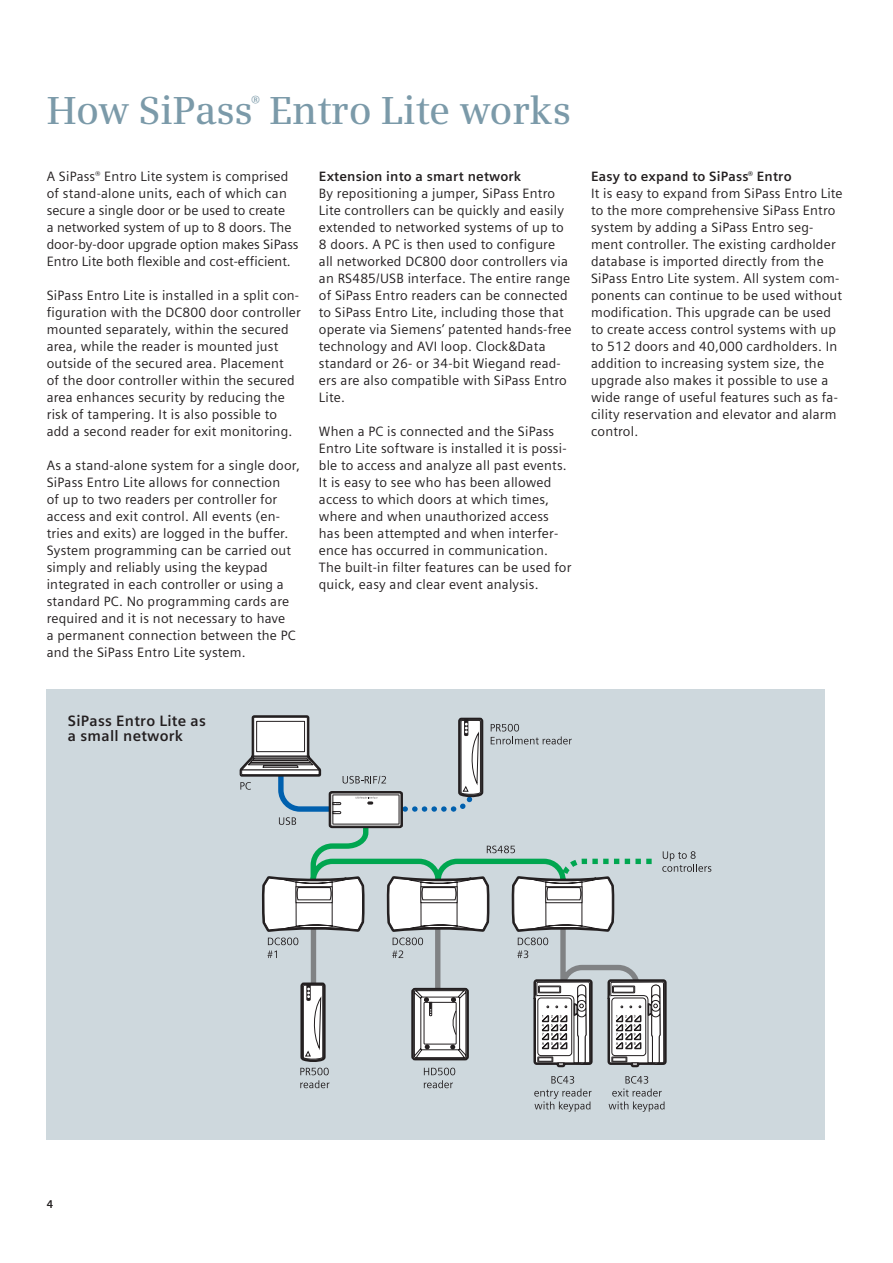
<style>
.page{position:relative;width:893px;height:1263px;background:#fff}
.page>*{position:absolute;margin:0;border:0;box-sizing:border-box;transform-origin:0 0}
.t1{font:600 39px "Siemens Serif OT";letter-spacing:-.005em;color:#7b9aa9}
.t2{font:700 15px/14.9px "Siemens Sans OT";letter-spacing:.02em;color:#231f20}
.t3{font:600 15px "Siemens Serif OT";color:#7b9aa9}
.t4{font:13.5px/17px "Siemens Sans OT";letter-spacing:.015em;color:#231f20}
.t5{font:700 13.5px "Siemens Sans OT";letter-spacing:.015em;color:#231f20}
.t6{font:700 11.25px "Siemens Sans OT";color:#231f20}
.s1{font-weight:700}
</style>
<div class="page">
<div style="left:47px;top:689px;width:778px;height:451px;background:#ced8dd"></div>
<svg style="left:239px;top:715px;width:472px;height:397px"></svg>
<h1 class="t1" style="left:47px;top:92px;width:526px">How SiPass Entro Lite works</h1>
<p class="t3" style="left:251px;top:95px;width:10px">®</p>
<p class="t4" style="left:47px;top:168px;width:253px">A SiPass<sup>®</sup> Entro Lite system is comprised of stand-alone units, each of which can secure a single door or be used to create<br>a networked system of up to 8 doors. The door-by-door upgrade option makes SiPass Entro Lite both flexible and cost-efficient.</p>
<p class="t4" style="left:47px;top:287px;width:256px">SiPass Entro Lite is installed in a split con&shy;figuration with the DC800 door controller mounted separately, within the secured area, while the reader is mounted just outside of the secured area. Placement<br>of the door controller within the secured area enhances security by reducing the risk of tampering. It is also possible to add a second reader for exit monitoring.</p>
<p class="t4" style="left:47px;top:457px;width:255px">As a stand-alone system for a single door, SiPass Entro Lite allows for connection<br>of up to two readers per controller for access and exit control. All events (en&shy;tries and exits) are logged in the buffer.<br>System programming can be carried out simply and reliably using the keypad integrated in each controller or using a standard PC. No programming cards are required and it is not necessary to have<br>a permanent connection between the PC and the SiPass Entro Lite system.</p>
<p class="t5" style="left:319px;top:170px;width:204px">Extension into a smart network</p>
<p class="t4" style="left:319px;top:185px;width:254px">By repositioning a jumper, SiPass Entro Lite controllers can be quickly and easily extended to networked systems of up to 8 doors. A PC is then used to configure all networked DC800 door controllers via an RS485/USB interface. The entire range of SiPass Entro readers can be connected to SiPass Entro Lite, including those that operate via Siemens’ patented hands-free technology and AVI loop. Clock&amp;Data standard or 26- or 34-bit Wiegand read&shy;ers are also compatible with SiPass Entro Lite.</p>
<p class="t4" style="left:319px;top:423px;width:254px">When a PC is connected and the SiPass Entro Lite software is installed it is possi&shy;ble to access and analyze all past events.<br>It is easy to see who has been allowed access to which doors at which times, where and when unauthorized access has been attempted and when interfer&shy;ence has occurred in communication.<br>The built-in filter features can be used for quick, easy and clear event analysis.</p>
<p class="t4" style="left:591px;top:168px;width:253px"><span class="s1">Easy to expand to SiPass</span><sup>®</sup> <span class="s1">Entro<br></span>It is easy to expand from SiPass Entro Lite to the more comprehensive SiPass Entro system by adding a SiPass Entro seg&shy;ment controller. The existing cardholder database is imported directly from the SiPass Entro Lite system. All system com&shy;ponents can continue to be used without modification. This upgrade can be used to create access control systems with up to 512 doors and 40,000 cardholders. In addition to increasing system size, the upgrade also makes it possible to use a wide range of useful features such as fa&shy;cility reservation and elevator and alarm control.</p>
<p class="t2" style="left:68px;top:714px;width:140px">SiPass Entro Lite as a small network</p>
<p class="t6" style="left:47px;top:1198px;width:8px">4</p>
</div>
